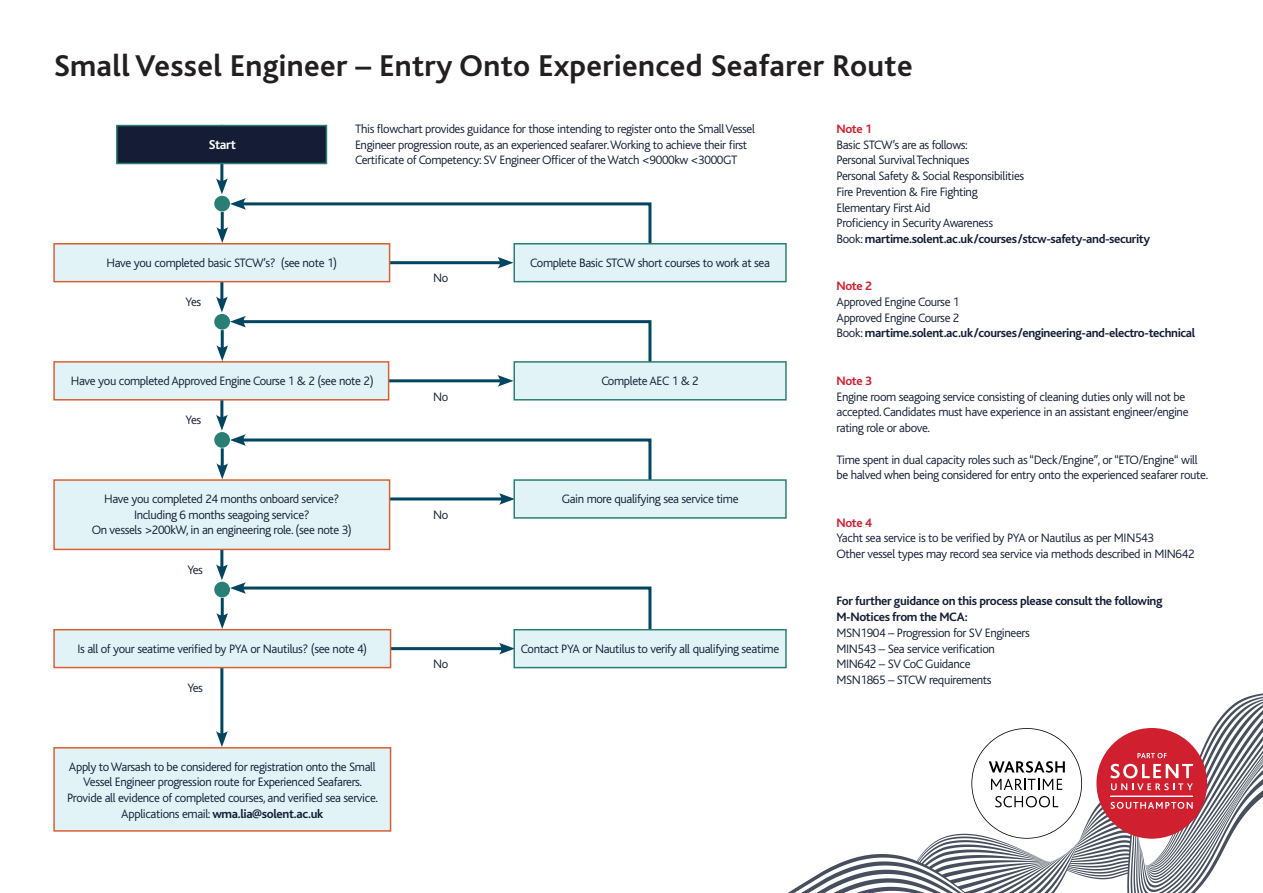
<style>
.page{position:relative;width:1263px;height:893px;background:#fff}
.page>*{position:absolute;margin:0;border:0;box-sizing:border-box;transform-origin:0 0}
.t1{font:700 31.5px "Bliss";letter-spacing:.01em;color:#231f20}
.t2{font:700 13.5px "Bliss";letter-spacing:-.03em;color:#fff}
.t3{font:300 12.75px/15.8px "Bliss";letter-spacing:-.03em;color:#141d35}
.t4{font:700 12.75px/15.8px "Bliss";letter-spacing:-.03em;color:#141d35}
.t5{font:700 12.75px "Bliss";letter-spacing:-.03em;color:#d0202f}
.s1{font-weight:700}
.s2{font-weight:300}
</style>
<div class="page">
<svg style="left:784px;top:668px;width:326px;height:225px"></svg>
<div style="left:1096px;top:728px;width:111px;height:111px;background:#d0202f;border-radius:50%"></div>
<svg style="left:1110px;top:693px;width:153px;height:200px"></svg>
<svg style="left:792px;top:728px;width:290px;height:165px"></svg>
<hr style="left:220px;top:125px;width:3px;height:59px;background:#014560">
<svg style="left:214px;top:196px;width:16px;height:16px"></svg>
<div style="left:53px;top:747px;width:338px;height:85px;background:#e1f3f7;border:2px solid #d86034"></div>
<div style="left:116px;top:125px;width:211px;height:39px;background:#141d35;border:2px solid #2a7f75"></div>
<hr style="left:220px;top:243px;width:3px;height:59px;background:#014560">
<svg style="left:214px;top:314px;width:16px;height:16px"></svg>
<div style="left:53px;top:243px;width:337px;height:39px;background:#e1f3f7;border:2px solid #d86034"></div>
<hr style="left:220px;top:361px;width:3px;height:59px;background:#014560">
<svg style="left:214px;top:432px;width:16px;height:16px"></svg>
<div style="left:53px;top:361px;width:336px;height:39px;background:#e1f3f7;border:2px solid #d86034"></div>
<hr style="left:220px;top:511px;width:3px;height:59px;background:#014560">
<svg style="left:214px;top:582px;width:16px;height:15px"></svg>
<div style="left:53px;top:479px;width:337px;height:71px;background:#e1f3f7;border:2px solid #d86034"></div>
<hr style="left:220px;top:629px;width:3px;height:108px;background:#014560">
<svg style="left:216px;top:731px;width:12px;height:16px"></svg>
<div style="left:53px;top:629px;width:338px;height:39px;background:#e1f3f7;border:2px solid #d86034"></div>
<svg style="left:216px;top:564px;width:436px;height:90px"></svg>
<div style="left:513px;top:629px;width:274px;height:39px;background:#e1f3f7;border:2px solid #2a7f75"></div>
<svg style="left:216px;top:414px;width:436px;height:91px"></svg>
<div style="left:513px;top:479px;width:274px;height:40px;background:#e1f3f7;border:2px solid #2a7f75"></div>
<svg style="left:216px;top:296px;width:436px;height:91px"></svg>
<div style="left:513px;top:361px;width:274px;height:39px;background:#e1f3f7;border:2px solid #2a7f75"></div>
<svg style="left:216px;top:178px;width:436px;height:91px"></svg>
<div style="left:513px;top:243px;width:274px;height:39px;background:#e1f3f7;border:2px solid #2a7f75"></div>
<h1 class="t1" style="left:54px;top:49px;width:860px">Small Vessel Engineer – Entry Onto Experienced Seafarer Route</h1>
<p class="t2" style="left:209px;top:137px;width:29px">Start</p>
<p class="t3" style="left:355px;top:121px;width:401px">This flowchart provides guidance for those intending to register onto the Small Vessel<br>Engineer progression route, as an experienced seafarer. Working to achieve their first<br>Certificate of Competency: SV Engineer Officer of the Watch &lt;9000kw &lt;3000GT</p>
<p class="t3" style="left:106px;top:255px;width:232px">Have you completed basic STCW’s? (see note 1)</p>
<p class="t3" style="left:186px;top:294px;width:17px">Yes</p>
<p class="t3" style="left:433px;top:271px;width:17px">No</p>
<p class="t3" style="left:530px;top:255px;width:241px">Complete Basic STCW short courses to work at sea</p>
<p class="t3" style="left:71px;top:373px;width:304px">Have you completed Approved Engine Course 1 &amp; 2 (see note 2)</p>
<p class="t3" style="left:186px;top:412px;width:17px">Yes</p>
<p class="t3" style="left:92px;top:491px;width:262px;text-align:center">Have you completed 24 months onboard service?<br>Including 6 months seagoing service?<br>On vessels &gt;200kW, in an engineering role. (see note 3)</p>
<p class="t3" style="left:187px;top:562px;width:17px">Yes</p>
<p class="t3" style="left:77px;top:641px;width:291px">Is all of your seatime verified by PYA or Nautilus? (see note 4)</p>
<p class="t3" style="left:187px;top:680px;width:17px">Yes</p>
<p class="t3" style="left:67px;top:759px;width:312px;text-align:center">Apply to Warsash to be considered for registration onto the Small Vessel Engineer progression route for Experienced Seafarers.<br>Provide all evidence of completed courses, and verified sea service.<br>Applications email: <span class="s1">wma.lia@solent.ac.uk</span></p>
<p class="t3" style="left:433px;top:389px;width:17px">No</p>
<p class="t3" style="left:433px;top:507px;width:17px">No</p>
<p class="t3" style="left:433px;top:656px;width:17px">No</p>
<p class="t3" style="left:601px;top:373px;width:99px">Complete AEC 1 &amp; 2</p>
<p class="t3" style="left:562px;top:491px;width:178px">Gain more qualifying sea service time</p>
<p class="t3" style="left:521px;top:641px;width:260px">Contact PYA or Nautilus to verify all qualifying seatime</p>
<p class="t5" style="left:836px;top:122px;width:37px">Note 1</p>
<p class="t3" style="left:836px;top:137px;width:315px">Basic STCW’s are as follows:<br>Personal Survival Techniques<br>Personal Safety &amp; Social Responsibilities<br>Fire Prevention &amp; Fire Fighting<br>Elementary First Aid<br>Proficiency in Security Awareness<br>Book: <span class="s1">martime.solent.ac.uk/courses/stcw-safety-and-security</span></p>
<p class="t5" style="left:836px;top:279px;width:37px">Note 2</p>
<p class="t4" style="left:836px;top:294px;width:360px"><span class="s2">Approved Engine Course 1<br>Approved Engine Course 2<br>Book:</span> martime.solent.ac.uk/courses/engineering-and-electro-technical</p>
<p class="t5" style="left:836px;top:374px;width:37px">Note 3</p>
<p class="t3" style="left:836px;top:389px;width:354px">Engine room seagoing service consisting of cleaning duties only will not be accepted. Candidates must have experience in an assistant engineer/engine rating role or above.</p>
<p class="t3" style="left:836px;top:452px;width:373px">Time spent in dual capacity roles such as “Deck/Engine”, or “ETO/Engine“ will be halved when being considered for entry onto the experienced seafarer route.</p>
<p class="t5" style="left:836px;top:516px;width:37px">Note 4</p>
<p class="t3" style="left:836px;top:530px;width:360px">Yacht sea service is to be verified by PYA or Nautilus as per MIN543<br>Other vessel types may record sea service via methods described in MIN642</p>
<p class="t4" style="left:836px;top:593px;width:328px">For further guidance on this process please consult the following<br>M-Notices from the MCA:</p>
<p class="t3" style="left:836px;top:625px;width:195px">MSN1904 – Progression for SV Engineers<br>MIN543 – Sea service verification<br>MIN642 – SV CoC Guidance<br>MSN1865 – STCW requirements</p>
</div>
